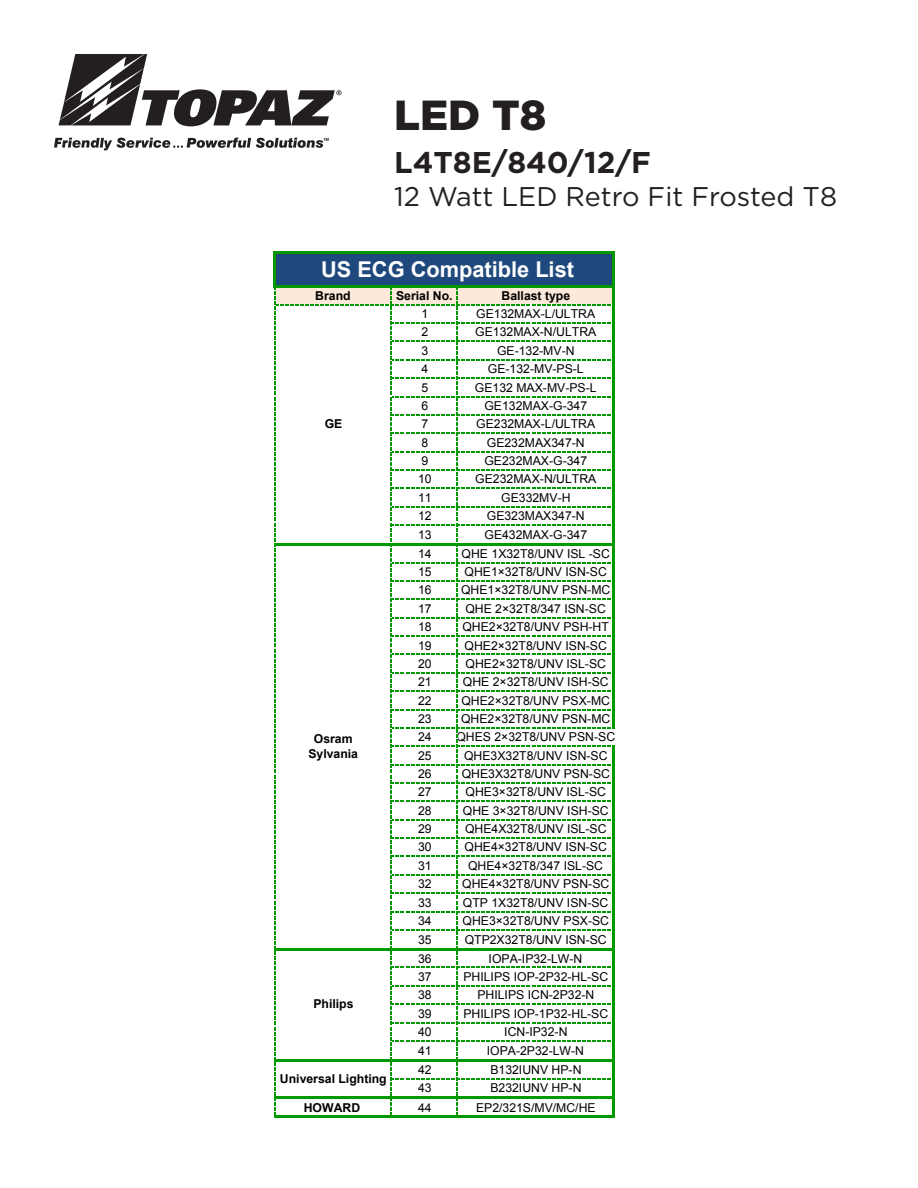
<style>
.page{position:relative;width:918px;height:1188px;background:#fff}
.page>*{position:absolute;margin:0;border:0;box-sizing:border-box;transform-origin:0 0}
.t1{font:900 42px "Gotham";color:#231f20}
.t2{font:700 30px "Gotham";color:#231f20}
.t3{font:27px "Gotham";color:#231f20}
.t4{font:700 21.75px "Arial";color:#fff}
.t5{font:12.3px "Arial";color:#000}
.t6{font:700 12.3px/15.9px "Arial";color:#000;text-align:center}
</style>
<div class="page">
<div style="left:275px;top:253px;width:338px;height:33px;background:#1f497c"></div>
<hr style="left:274px;top:251px;width:2px;height:37px;background:#009a00">
<hr style="left:612px;top:254px;width:2px;height:475px;background:#009a00">
<hr style="left:612px;top:746px;width:2px;height:372px;background:#009a00">
<hr style="left:276px;top:251px;width:338px;height:3px;background:#009a00">
<hr style="left:276px;top:285px;width:338px;height:3px;background:#009a00">
<svg style="left:274px;top:288px;width:339px;height:828px"></svg>
<hr style="left:274px;top:1096px;width:340px;height:3px;background:#009a00">
<hr style="left:274px;top:1116px;width:340px;height:2px;background:#009a00">
<svg style="left:54px;top:138px;width:275px;height:12px"></svg>
<svg style="left:59px;top:54px;width:283px;height:72px"></svg>
<p class="t1" style="left:394px;top:86px;width:153px">LED T8</p>
<p class="t2" style="left:394px;top:143px;width:258px">L4T8E/840/12/F</p>
<p class="t3" style="left:394px;top:180px;width:444px">12 Watt LED Retro Fit Frosted T8</p>
<p class="t4" style="left:321px;top:255px;width:254px">US ECG Compatible List</p>
<p class="t6" style="left:315px;top:288px;width:37px">Brand</p>
<p class="t6" style="left:396px;top:288px;width:58px">Serial No.</p>
<p class="t6" style="left:502px;top:288px;width:70px">Ballast type</p>
<p class="t5" style="left:421px;top:306px;width:8px">1</p>
<p class="t5" style="left:476px;top:306px;width:121px">GE132MAX-L/ULTRA</p>
<p class="t5" style="left:421px;top:324px;width:8px">2</p>
<p class="t5" style="left:475px;top:324px;width:123px">GE132MAX-N/ULTRA</p>
<p class="t5" style="left:421px;top:342px;width:8px">3</p>
<p class="t5" style="left:497px;top:342px;width:79px">GE-132-MV-N</p>
<p class="t5" style="left:421px;top:361px;width:8px">4</p>
<p class="t5" style="left:488px;top:361px;width:97px">GE-132-MV-PS-L</p>
<p class="t5" style="left:421px;top:379px;width:8px">5</p>
<p class="t5" style="left:475px;top:379px;width:123px">GE132 MAX-MV-PS-L</p>
<p class="t5" style="left:421px;top:398px;width:8px">6</p>
<p class="t5" style="left:484px;top:398px;width:104px">GE132MAX-G-347</p>
<p class="t5" style="left:421px;top:416px;width:8px">7</p>
<p class="t5" style="left:476px;top:416px;width:121px">GE232MAX-L/ULTRA</p>
<p class="t5" style="left:421px;top:434px;width:8px">8</p>
<p class="t5" style="left:487px;top:434px;width:99px">GE232MAX347-N</p>
<p class="t5" style="left:421px;top:453px;width:8px">9</p>
<p class="t5" style="left:484px;top:453px;width:104px">GE232MAX-G-347</p>
<p class="t5" style="left:418px;top:471px;width:15px">10</p>
<p class="t5" style="left:475px;top:471px;width:123px">GE232MAX-N/ULTRA</p>
<p class="t5" style="left:418px;top:489px;width:15px">11</p>
<p class="t5" style="left:501px;top:489px;width:71px">GE332MV-H</p>
<p class="t5" style="left:418px;top:508px;width:15px">12</p>
<p class="t5" style="left:487px;top:508px;width:99px">GE323MAX347-N</p>
<p class="t5" style="left:418px;top:527px;width:15px">13</p>
<p class="t5" style="left:484px;top:527px;width:104px">GE432MAX-G-347</p>
<p class="t5" style="left:418px;top:545px;width:15px">14</p>
<p class="t5" style="left:462px;top:545px;width:150px">QHE 1X32T8/UNV ISL -SC</p>
<p class="t5" style="left:418px;top:564px;width:15px">15</p>
<p class="t5" style="left:464px;top:564px;width:144px">QHE1×32T8/UNV ISN-SC</p>
<p class="t5" style="left:418px;top:582px;width:15px">16</p>
<p class="t5" style="left:461px;top:582px;width:151px">QHE1×32T8/UNV PSN-MC</p>
<p class="t5" style="left:418px;top:600px;width:15px">17</p>
<p class="t5" style="left:465px;top:600px;width:142px">QHE 2×32T8/347 ISN-SC</p>
<p class="t5" style="left:418px;top:619px;width:15px">18</p>
<p class="t5" style="left:462px;top:619px;width:148px">QHE2×32T8/UNV PSH-HT</p>
<p class="t5" style="left:418px;top:637px;width:15px">19</p>
<p class="t5" style="left:464px;top:637px;width:144px">QHE2×32T8/UNV ISN-SC</p>
<p class="t5" style="left:418px;top:655px;width:15px">20</p>
<p class="t5" style="left:466px;top:655px;width:142px">QHE2×32T8/UNV ISL-SC</p>
<p class="t5" style="left:418px;top:674px;width:15px">21</p>
<p class="t5" style="left:463px;top:674px;width:147px">QHE 2×32T8/UNV ISH-SC</p>
<p class="t5" style="left:418px;top:692px;width:15px">22</p>
<p class="t5" style="left:461px;top:692px;width:150px">QHE2×32T8/UNV PSX-MC</p>
<p class="t5" style="left:418px;top:711px;width:15px">23</p>
<p class="t5" style="left:461px;top:711px;width:151px">QHE2×32T8/UNV PSN-MC</p>
<p class="t5" style="left:418px;top:729px;width:15px">24</p>
<p class="t5" style="left:456px;top:729px;width:160px">QHES 2×32T8/UNV PSN-SC</p>
<p class="t5" style="left:418px;top:747px;width:15px">25</p>
<p class="t5" style="left:464px;top:747px;width:145px">QHE3X32T8/UNV ISN-SC</p>
<p class="t5" style="left:418px;top:766px;width:15px">26</p>
<p class="t5" style="left:462px;top:766px;width:150px">QHE3X32T8/UNV PSN-SC</p>
<p class="t5" style="left:418px;top:784px;width:15px">27</p>
<p class="t5" style="left:466px;top:784px;width:142px">QHE3×32T8/UNV ISL-SC</p>
<p class="t5" style="left:418px;top:802px;width:15px">28</p>
<p class="t5" style="left:463px;top:802px;width:147px">QHE 3×32T8/UNV ISH-SC</p>
<p class="t5" style="left:418px;top:821px;width:15px">29</p>
<p class="t5" style="left:465px;top:821px;width:143px">QHE4X32T8/UNV ISL-SC</p>
<p class="t5" style="left:418px;top:839px;width:15px">30</p>
<p class="t5" style="left:464px;top:839px;width:144px">QHE4×32T8/UNV ISN-SC</p>
<p class="t5" style="left:418px;top:857px;width:15px">31</p>
<p class="t5" style="left:468px;top:857px;width:137px">QHE4×32T8/347 ISL-SC</p>
<p class="t5" style="left:418px;top:876px;width:15px">32</p>
<p class="t5" style="left:462px;top:876px;width:149px">QHE4×32T8/UNV PSN-SC</p>
<p class="t5" style="left:418px;top:894px;width:15px">33</p>
<p class="t5" style="left:463px;top:894px;width:147px">QTP 1X32T8/UNV ISN-SC</p>
<p class="t5" style="left:418px;top:913px;width:15px">34</p>
<p class="t5" style="left:463px;top:913px;width:148px">QHE3×32T8/UNV PSX-SC</p>
<p class="t5" style="left:418px;top:931px;width:15px">35</p>
<p class="t5" style="left:465px;top:931px;width:144px">QTP2X32T8/UNV ISN-SC</p>
<p class="t5" style="left:418px;top:950px;width:15px">36</p>
<p class="t5" style="left:489px;top:950px;width:95px">IOPA-IP32-LW-N</p>
<p class="t5" style="left:418px;top:969px;width:15px">37</p>
<p class="t5" style="left:463px;top:969px;width:146px">PHILIPS IOP-2P32-HL-SC</p>
<p class="t5" style="left:418px;top:987px;width:15px">38</p>
<p class="t5" style="left:477px;top:987px;width:118px">PHILIPS ICN-2P32-N</p>
<p class="t5" style="left:418px;top:1005px;width:15px">39</p>
<p class="t5" style="left:463px;top:1005px;width:146px">PHILIPS IOP-1P32-HL-SC</p>
<p class="t5" style="left:418px;top:1024px;width:15px">40</p>
<p class="t5" style="left:504px;top:1024px;width:65px">ICN-IP32-N</p>
<p class="t5" style="left:418px;top:1042px;width:15px">41</p>
<p class="t5" style="left:487px;top:1042px;width:99px">IOPA-2P32-LW-N</p>
<p class="t5" style="left:418px;top:1061px;width:15px">42</p>
<p class="t5" style="left:490px;top:1061px;width:93px">B132IUNV HP-N</p>
<p class="t5" style="left:418px;top:1080px;width:15px">43</p>
<p class="t5" style="left:490px;top:1080px;width:93px">B232IUNV HP-N</p>
<p class="t6" style="left:304px;top:1100px;width:58px">HOWARD</p>
<p class="t5" style="left:418px;top:1099px;width:15px">44</p>
<p class="t5" style="left:476px;top:1099px;width:121px">EP2/321S/MV/MC/HE</p>
<p class="t6" style="left:325px;top:416px;width:19px">GE</p>
<p class="t6" style="left:308px;top:731px;width:51px">Osram<br>Sylvania</p>
<p class="t6" style="left:313px;top:997px;width:42px">Philips</p>
<p class="t6" style="left:280px;top:1071px;width:108px">Universal Lighting</p>
</div>
